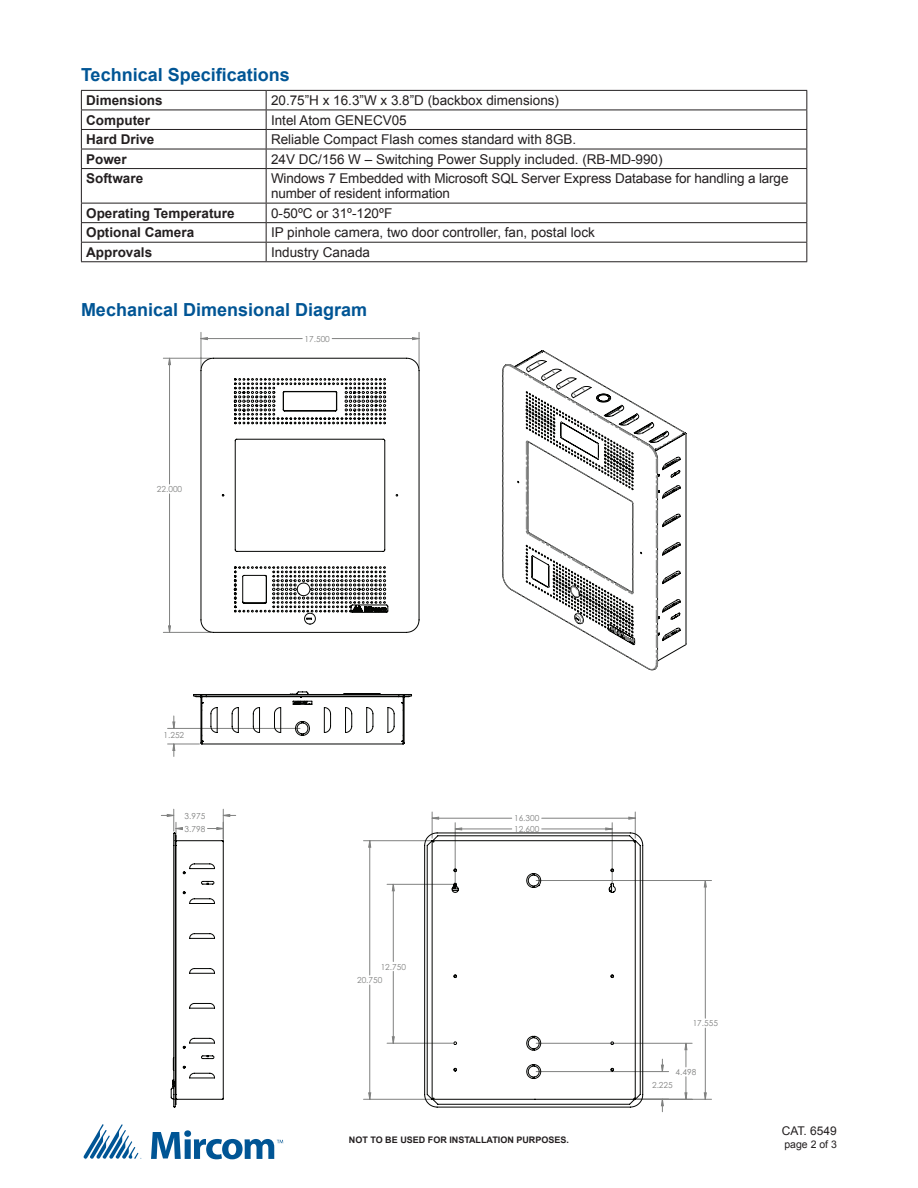
<style>
.page{position:relative;width:918px;height:1188px;background:#fff}
.page>*{position:absolute;margin:0;border:0;box-sizing:border-box;transform-origin:0 0}
.t1{font:700 18px "Arial";color:#005595}
.t2{font:13.5px "Arial";color:#231f20}
.t3{font:700 13.5px "Arial";color:#231f20}
.t4{font:12px "Arial";color:#231f20}
.t5{font:10.5px "Arial";color:#231f20}
.t6{font:700 9px "Arial";color:#231f20}
.t7{font:8.25px "Century Gothic";color:#808180}
</style>
<div class="page">
<hr style="left:81px;top:90px;width:185px;height:1px;background:#231f20">
<hr style="left:266px;top:90px;width:541px;height:1px;background:#231f20">
<hr style="left:81px;top:110px;width:185px;height:1px;background:#231f20">
<hr style="left:266px;top:110px;width:541px;height:1px;background:#231f20">
<hr style="left:81px;top:129px;width:185px;height:1px;background:#231f20">
<hr style="left:266px;top:129px;width:541px;height:1px;background:#231f20">
<hr style="left:81px;top:149px;width:185px;height:1px;background:#231f20">
<svg style="left:81px;top:91px;width:1px;height:77px"></svg>
<hr style="left:266px;top:149px;width:541px;height:1px;background:#231f20">
<svg style="left:266px;top:91px;width:1px;height:77px"></svg>
<svg style="left:806px;top:91px;width:1px;height:77px"></svg>
<hr style="left:81px;top:168px;width:185px;height:1px;background:#231f20">
<hr style="left:81px;top:169px;width:1px;height:34px;background:#231f20">
<hr style="left:266px;top:168px;width:541px;height:1px;background:#231f20">
<hr style="left:266px;top:169px;width:1px;height:34px;background:#231f20">
<hr style="left:806px;top:169px;width:1px;height:34px;background:#231f20">
<hr style="left:81px;top:203px;width:185px;height:1px;background:#231f20">
<hr style="left:266px;top:203px;width:541px;height:1px;background:#231f20">
<hr style="left:81px;top:222px;width:185px;height:1px;background:#231f20">
<hr style="left:266px;top:222px;width:541px;height:1px;background:#231f20">
<hr style="left:81px;top:242px;width:185px;height:1px;background:#231f20">
<svg style="left:81px;top:203px;width:1px;height:58px"></svg>
<hr style="left:266px;top:242px;width:541px;height:1px;background:#231f20">
<svg style="left:266px;top:203px;width:1px;height:58px"></svg>
<svg style="left:806px;top:203px;width:1px;height:58px"></svg>
<hr style="left:81px;top:261px;width:185px;height:1px;background:#231f20">
<hr style="left:266px;top:261px;width:541px;height:1px;background:#231f20">
<hr style="left:163px;top:632px;width:48px;height:1px;background:#808180">
<hr style="left:163px;top:358px;width:48px;height:1px;background:#808180">
<hr style="left:201px;top:332px;width:1px;height:36px;background:#808180">
<hr style="left:419px;top:332px;width:1px;height:36px;background:#808180">
<hr style="left:637px;top:1099px;width:75px;height:1px;background:#808180">
<hr style="left:536px;top:880px;width:176px;height:1px;background:#808180">
<svg style="left:167px;top:338px;width:539px;height:768px"></svg>
<svg style="left:200px;top:350px;width:302px;height:320px"></svg>
<svg style="left:502px;top:350px;width:185px;height:320px"></svg>
<svg style="left:171px;top:691px;width:472px;height:417px"></svg>
<svg style="left:151px;top:1130px;width:132px;height:29px"></svg>
<svg style="left:84px;top:1124px;width:57px;height:35px"></svg>
<p class="t1" style="left:81px;top:62px;width:210px">Technical Specifications</p>
<p class="t3" style="left:86px;top:91px;width:78px">Dimensions</p>
<p class="t2" style="left:271px;top:91px;width:290px">20.75”H x 16.3”W x 3.8”D (backbox dimensions)</p>
<p class="t3" style="left:86px;top:111px;width:65px">Computer</p>
<p class="t2" style="left:271px;top:111px;width:137px">Intel Atom GENECV05</p>
<p class="t3" style="left:86px;top:130px;width:70px">Hard Drive</p>
<p class="t2" style="left:271px;top:131px;width:307px">Reliable Compact Flash comes standard with 8GB.</p>
<p class="t3" style="left:86px;top:150px;width:42px">Power</p>
<p class="t2" style="left:271px;top:150px;width:393px">24V DC/156 W – Switching Power Supply included. (RB-MD-990)</p>
<p class="t3" style="left:86px;top:170px;width:59px">Software</p>
<p class="t2" style="left:271px;top:170px;width:519px">Windows 7 Embedded with Microsoft SQL Server Express Database for handling a large</p>
<p class="t2" style="left:271px;top:185px;width:181px">number of resident information</p>
<p class="t3" style="left:86px;top:204px;width:150px">Operating Temperature</p>
<p class="t2" style="left:271px;top:204px;width:123px">0-50ºC or 31º-120ºF</p>
<p class="t3" style="left:86px;top:224px;width:110px">Optional Camera</p>
<p class="t2" style="left:271px;top:224px;width:325px">IP pinhole camera, two door controller, fan, postal lock</p>
<p class="t3" style="left:86px;top:243px;width:68px">Approvals</p>
<p class="t2" style="left:271px;top:243px;width:101px">Industry Canada</p>
<p class="t1" style="left:81px;top:297px;width:288px">Mechanical Dimensional Diagram</p>
<p class="t7" style="left:157px;top:484px;width:27px">22.000</p>
<p class="t7" style="left:164px;top:730px;width:22px">1.252</p>
<p class="t7" style="left:305px;top:334px;width:27px">17.500</p>
<p class="t7" style="left:185px;top:811px;width:22px">3.975</p>
<p class="t7" style="left:514px;top:813px;width:27px">16.300</p>
<p class="t7" style="left:185px;top:824px;width:22px">3.798</p>
<p class="t7" style="left:381px;top:962px;width:27px">12.750</p>
<p class="t7" style="left:357px;top:975px;width:27px">20.750</p>
<p class="t7" style="left:514px;top:824px;width:27px">12.600</p>
<p class="t6" style="left:349px;top:1134px;width:222px">NOT TO BE USED FOR INSTALLATION PURPOSES.</p>
<p class="t7" style="left:693px;top:1018px;width:27px">17.555</p>
<p class="t7" style="left:676px;top:1067px;width:22px">4.498</p>
<p class="t7" style="left:652px;top:1080px;width:22px">2.225</p>
<p class="t4" style="left:782px;top:1123px;width:57px">CAT. 6549</p>
<p class="t5" style="left:784px;top:1137px;width:54px">page 2 of 3</p>
</div>
